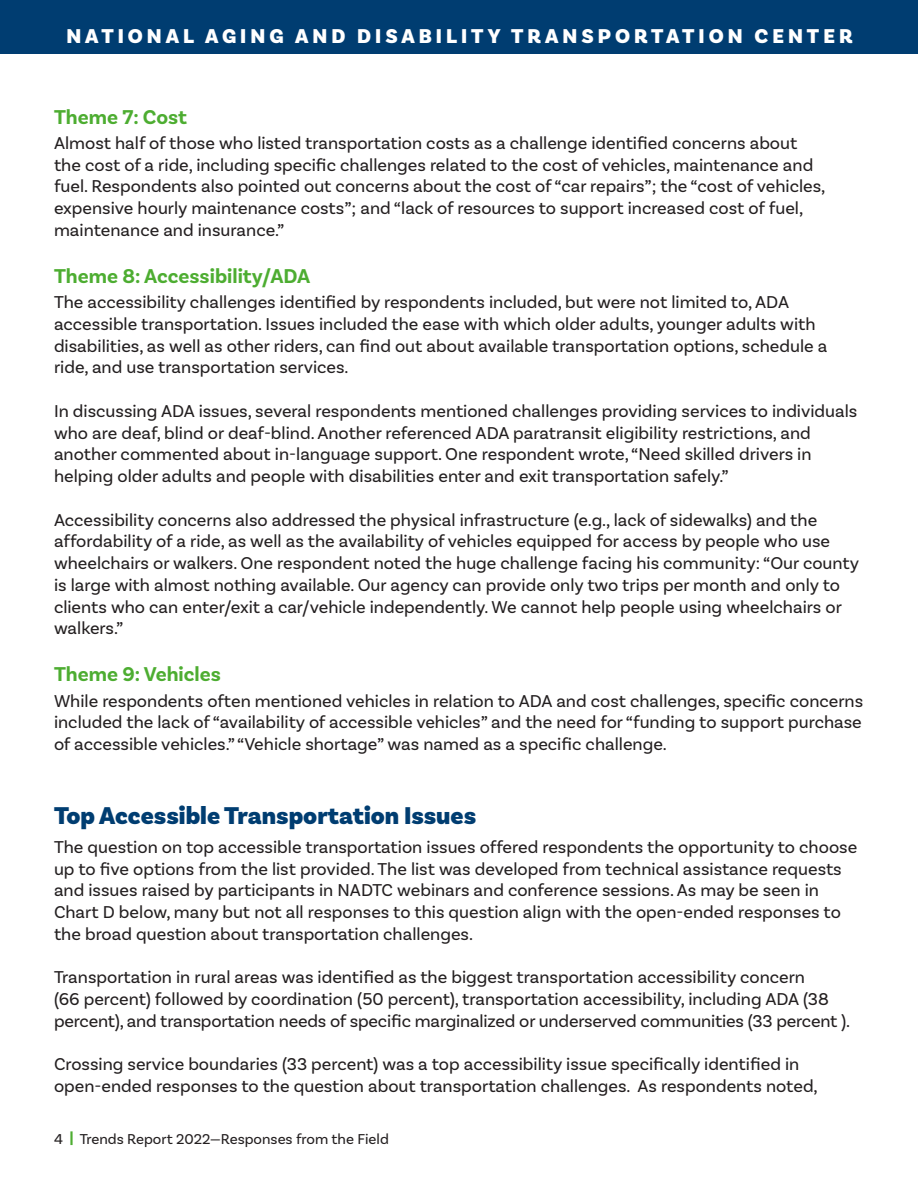
<style>
.page{position:relative;width:918px;height:1188px;background:#fff}
.page>*{position:absolute;margin:0;border:0;box-sizing:border-box;transform-origin:0 0}
.Subhead_Blue{font:900 25.5px "Basic Sans";color:#003d71}
.subhead_-_2nd_level{font:700 21px "Basic Sans";color:#4dad31}
.t1{font:900 21px "Basic Sans";letter-spacing:.19em;color:#fff}
.text{font:18px/21.8px "Basic Sans";color:#231f20}
.t2{font:15px "Basic Sans";color:#231f20}
.s1{font-weight:900;color:#4dad31}
</style>
<div class="page">
<div style="left:0;top:0;width:918px;height:54px;background:#003d71"></div>
<p class="t1" style="left:66px;top:23px;width:788px">NATIONAL AGING AND DISABILITY TRANSPORTATION CENTER</p>
<p class="subhead_-_2nd_level" style="left:54px;top:104px;width:135px">Theme 7: Cost</p>
<p class="text" style="left:54px;top:132px;width:773px">Almost half of those who listed transportation costs as a challenge identified concerns about the cost of a ride, including specific challenges related to the cost of vehicles, maintenance and fuel. Respondents also pointed out concerns about the cost of “car repairs”; the “cost of vehicles, expensive hourly maintenance costs”; and “lack of resources to support increased cost of fuel, maintenance and insurance.”</p>
<p class="subhead_-_2nd_level" style="left:54px;top:263px;width:258px">Theme 8: Accessibility/ADA</p>
<p class="text" style="left:54px;top:291px;width:775px">The accessibility challenges identified by respondents included, but were not limited to, ADA accessible transportation. Issues included the ease with which older adults, younger adults with disabilities, as well as other riders, can find out about available transportation options, schedule a ride, and use transportation services.</p>
<p class="text" style="left:54px;top:400px;width:805px">In discussing ADA issues, several respondents mentioned challenges providing services to individuals who are deaf, blind or deaf-blind. Another referenced ADA paratransit eligibility restrictions, and another commented about in-language support. One respondent wrote, “Need skilled drivers in helping older adults and people with disabilities enter and exit transportation safely.”</p>
<p class="text" style="left:54px;top:509px;width:807px">Accessibility concerns also addressed the physical infrastructure (e.g., lack of sidewalks) and the affordability of a ride, as well as the availability of vehicles equipped for access by people who use wheelchairs or walkers. One respondent noted the huge challenge facing his community: “Our county is large with almost nothing available. Our agency can provide only two trips per month and only to clients who can enter/exit a car/vehicle independently. We cannot help people using wheelchairs or walkers.”</p>
<p class="subhead_-_2nd_level" style="left:54px;top:662px;width:168px">Theme 9: Vehicles</p>
<p class="text" style="left:54px;top:690px;width:811px;text-align:justify">While respondents often mentioned vehicles in relation to ADA and cost challenges, specific concerns included the lack of “availability of accessible vehicles” and the need for “funding to support purchase of accessible vehicles.” “Vehicle shortage” was named as a specific challenge.</p>
<p class="Subhead_Blue" style="left:54px;top:800px;width:424px">Top Accessible Transportation Issues</p>
<p class="text" style="left:54px;top:836px;width:805px">The question on top accessible transportation issues offered respondents the opportunity to choose up to five options from the list provided. The list was developed from technical assistance requests and issues raised by participants in NADTC webinars and conference sessions. As may be seen in Chart D below, many but not all responses to this question align with the open-ended responses to the broad question about transportation challenges.</p>
<p class="text" style="left:54px;top:966px;width:798px">Transportation in rural areas was identified as the biggest transportation accessibility concern<br>(66 percent) followed by coordination (50 percent), transportation accessibility, including ADA (38 percent), and transportation needs of specific marginalized or underserved communities (33 percent ).</p>
<p class="text" style="left:54px;top:1053px;width:765px">Crossing service boundaries (33 percent) was a top accessibility issue specifically identified in open-ended responses to the question about transportation challenges. As respondents noted,</p>
<p class="t2" style="left:54px;top:1130px;width:336px">4 <span class="s1">|</span> Trends Report 2022—Responses from the Field</p>
</div>
